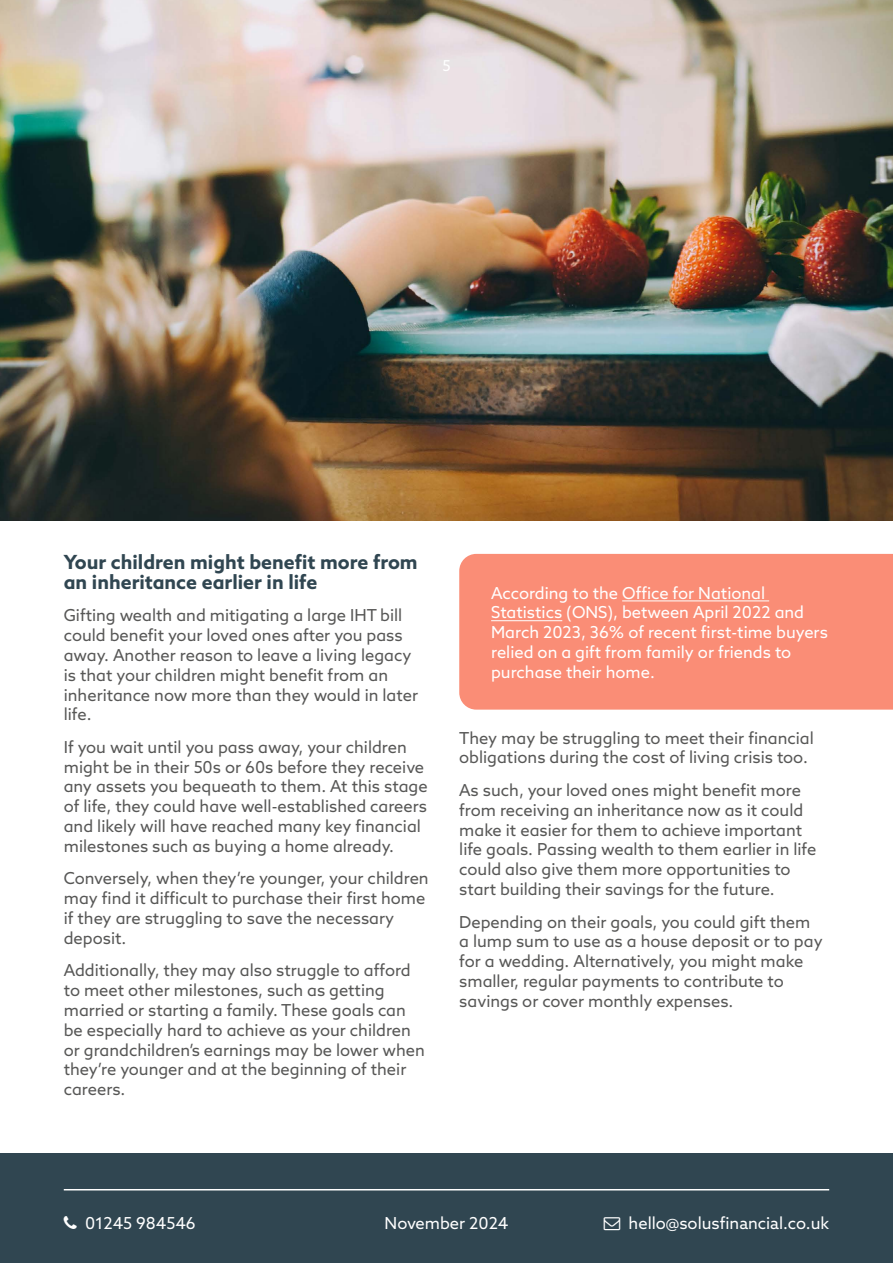
<style>
.page{position:relative;width:893px;height:1263px;background:#fff}
.page>*{position:absolute;margin:0;border:0;box-sizing:border-box;transform-origin:0 0}
.t1{font:700 19.5px/19.8px "Azo Sans";color:#304651}
.t2{font:16.5px/19.8px "Azo Sans";color:#575756}
.t3{font:16.5px/19.8px "Azo Sans";color:#fff}
.t4{font:15px "Azo Sans";color:#fff}
</style>
<div class="page">
<img style="left:0;top:0;width:893px;height:521px">
<div style="left:0;top:1153px;width:893px;height:110px;background:#304651"></div>
<hr style="left:64px;top:1189px;width:765px;height:1px;background:#fff">
<div style="left:459px;top:554px;width:434px;height:156px;background:#fa8d76"></div>
<hr style="left:622px;top:600px;width:147px;height:1px;background:#fff">
<hr style="left:491px;top:620px;width:71px;height:1px;background:#fff">
<p class="t4" style="left:442px;top:56px;width:10px">5</p>
<p class="t1" style="left:64px;top:552px;width:355px">Your children might benefit more from an inheritance earlier in life</p>
<p class="t2" style="left:64px;top:605px;width:356px">Gifting wealth and mitigating a large IHT bill could benefit your loved ones after you pass away. Another reason to leave a living legacy is that your children might benefit from an inheritance now more than they would in later life.</p>
<p class="t2" style="left:64px;top:737px;width:365px">If you wait until you pass away, your children might be in their 50s or 60s before they receive any assets you bequeath to them. At this stage of life, they could have well-established careers and likely will have reached many key financial milestones such as buying a home already.</p>
<p class="t2" style="left:64px;top:868px;width:366px">Conversely, when they’re younger, your children may find it difficult to purchase their first home if they are struggling to save the necessary deposit.</p>
<p class="t2" style="left:64px;top:960px;width:363px">Additionally, they may also struggle to afford to meet other milestones, such as getting married or starting a family. These goals can be especially hard to achieve as your children or grandchildren’s earnings may be lower when they’re younger and at the beginning of their careers.</p>
<p class="t3" style="left:491px;top:582px;width:338px">According to the Office for National Statistics (ONS), between April 2022 and March 2023, 36% of recent first-time buyers relied on a gift from family or friends to purchase their home.</p>
<p class="t2" style="left:459px;top:728px;width:356px">They may be struggling to meet their financial obligations during the cost of living crisis too.</p>
<p class="t2" style="left:459px;top:780px;width:359px">As such, your loved ones might benefit more from receiving an inheritance now as it could make it easier for them to achieve important life goals. Passing wealth to them earlier in life could also give them more opportunities to start building their savings for the future.</p>
<p class="t2" style="left:459px;top:911px;width:365px">Depending on their goals, you could gift them a lump sum to use as a house deposit or to pay for a wedding. Alternatively, you might make smaller, regular payments to contribute to savings or cover monthly expenses.</p>
<p class="t3" style="left:85px;top:1213px;width:112px">01245 984546</p>
<p class="t3" style="left:629px;top:1213px;width:202px">hello@solusfinancial.co.uk</p>
<p class="t3" style="left:385px;top:1213px;width:125px">November 2024</p>
</div>
